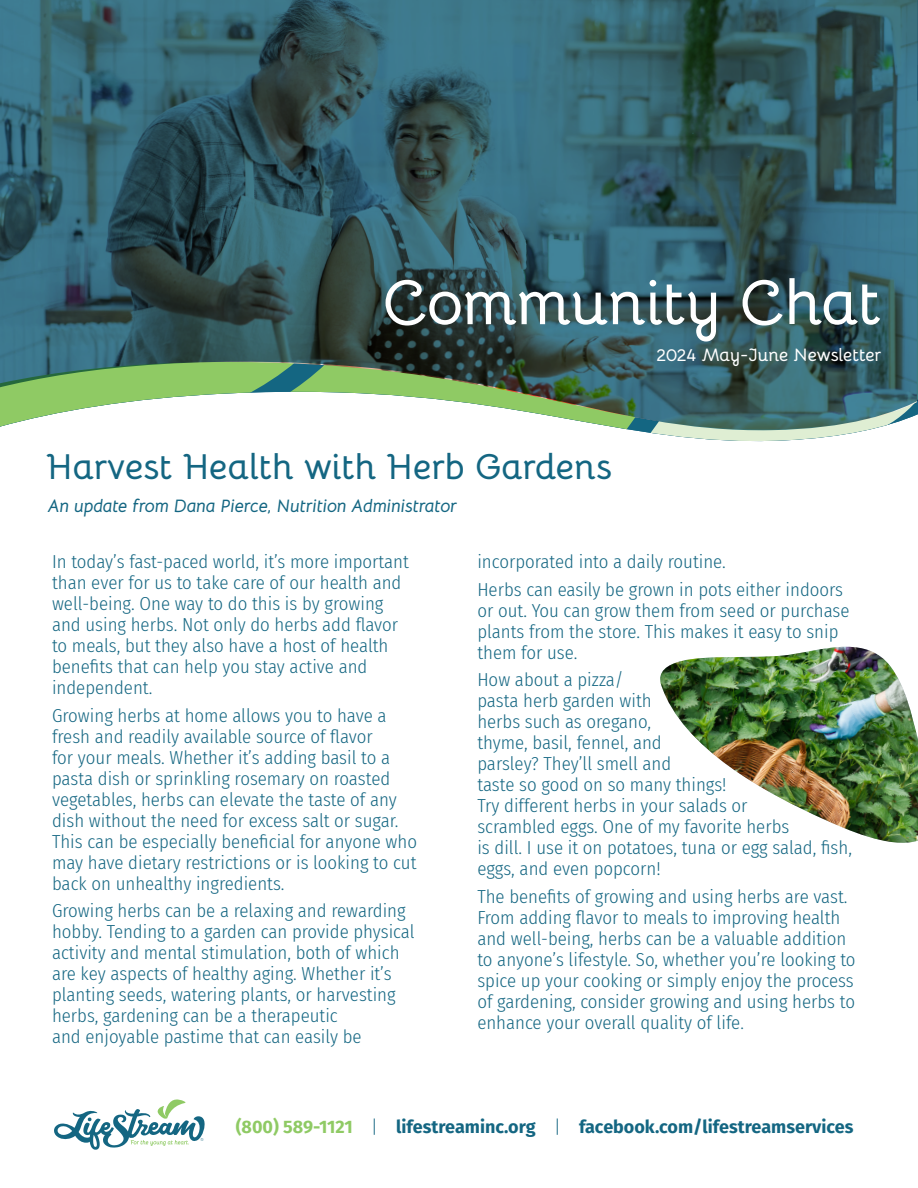
<style>
.page{position:relative;width:918px;height:1188px;background:#fff}
.page>*{position:absolute;margin:0;border:0;box-sizing:border-box;transform-origin:0 0}
.t1{font:700 63px "Bellota";letter-spacing:-.01em;color:#fff}
.t2{font:700 36px "Bellota";color:#146682}
.t3{font:300 18.75px/21px "Fira Sans Condensed";color:#146682}
.t4{font:700 18px "Fira Sans";color:#146682}
.t5{font:italic 700 18px "Bellota Text";color:#146682}
.t6{font:700 18px "Bellota";color:#fff}
.s1{font-size:18px}
.s2{color:#8fca64}
.s3{font-weight:300}
</style>
<div class="page">
<svg style="left:659px;top:434px;width:187px;height:8px"></svg>
<svg style="left:54px;top:1099px;width:151px;height:51px"></svg>
<svg style="left:0;top:0;width:918px;height:434px;background:#41686c"></svg>
<img style="left:660px;top:647px;width:258px;height:196px">
<p class="t1" style="left:382px;top:250px;width:501px">Community Chat</p>
<p class="t2" style="left:47px;top:437px;width:567px">Harvest Health with Herb Gardens</p>
<p class="t5" style="left:48px;top:490px;width:411px">An update from Dana Pierce, Nutrition Administrator</p>
<p class="t6" style="left:656px;top:340px;width:226px">2024 May-June Newsletter</p>
<p class="t3" style="left:52px;top:551px;width:358px">In today’s fast-paced world, it’s more important than ever for us to take care of our health and well-being. One way to do this is by growing and using herbs. Not only do herbs add flavor to meals, but they also have a host of health benefits that can help you stay active and independent.</p>
<p class="t3" style="left:52px;top:705px;width:367px">Growing herbs at home allows you to have a fresh and readily available source of flavor<br>for your meals. Whether it’s adding basil to a pasta dish or sprinkling rosemary on roasted vegetables, herbs can elevate the taste of any dish without the need for excess salt or sugar.<br>This can be especially beneficial for anyone who may have dietary restrictions or is looking to cut back on unhealthy ingredients.</p>
<p class="t3" style="left:52px;top:900px;width:364px">Growing herbs can be a relaxing and rewarding hobby. Tending to a garden can provide physical activity and mental stimulation, both of which are key aspects of healthy aging. Whether it’s planting seeds, watering plants, or harvesting herbs, gardening can be a therapeutic<br>and enjoyable pastime that can easily be</p>
<p class="t3" style="left:477px;top:551px;width:250px">incorporated into a daily routine.</p>
<p class="t3" style="left:477px;top:579px;width:374px">Herbs can easily be grown in pots either indoors or out. You can grow them from seed or purchase plants from the store. This makes it easy to snip them for use.</p>
<p class="t3" style="left:477px;top:669px;width:376px">How about a pizza/<br>pasta herb garden with<br>herbs such as oregano,<br>thyme, basil, fennel, and<br>parsley? They’ll smell and<br>taste so good on so many things!<br>Try different herbs in your salads or<br>scrambled eggs. One of my favorite herbs<br>is dill. I use it on potatoes, tuna or egg salad, fish, eggs, and even popcorn!</p>
<p class="t3" style="left:477px;top:886px;width:380px">The benefits of growing and using herbs are vast.<br>From adding flavor to meals to improving health and well-being, herbs can be a valuable addition to anyone’s lifestyle. So, whether you’re looking to spice up your cooking or simply enjoy the process of gardening, consider growing and using herbs to enhance your overall quality of life<span class="s1">.</span></p>
<p class="t4" style="left:236px;top:1112px;width:619px"><span class="s2">(800) 589-1121</span> <span class="s3">|</span> lifestreaminc.org <span class="s3">|</span> facebook.com/lifestreamservices</p>
</div>
